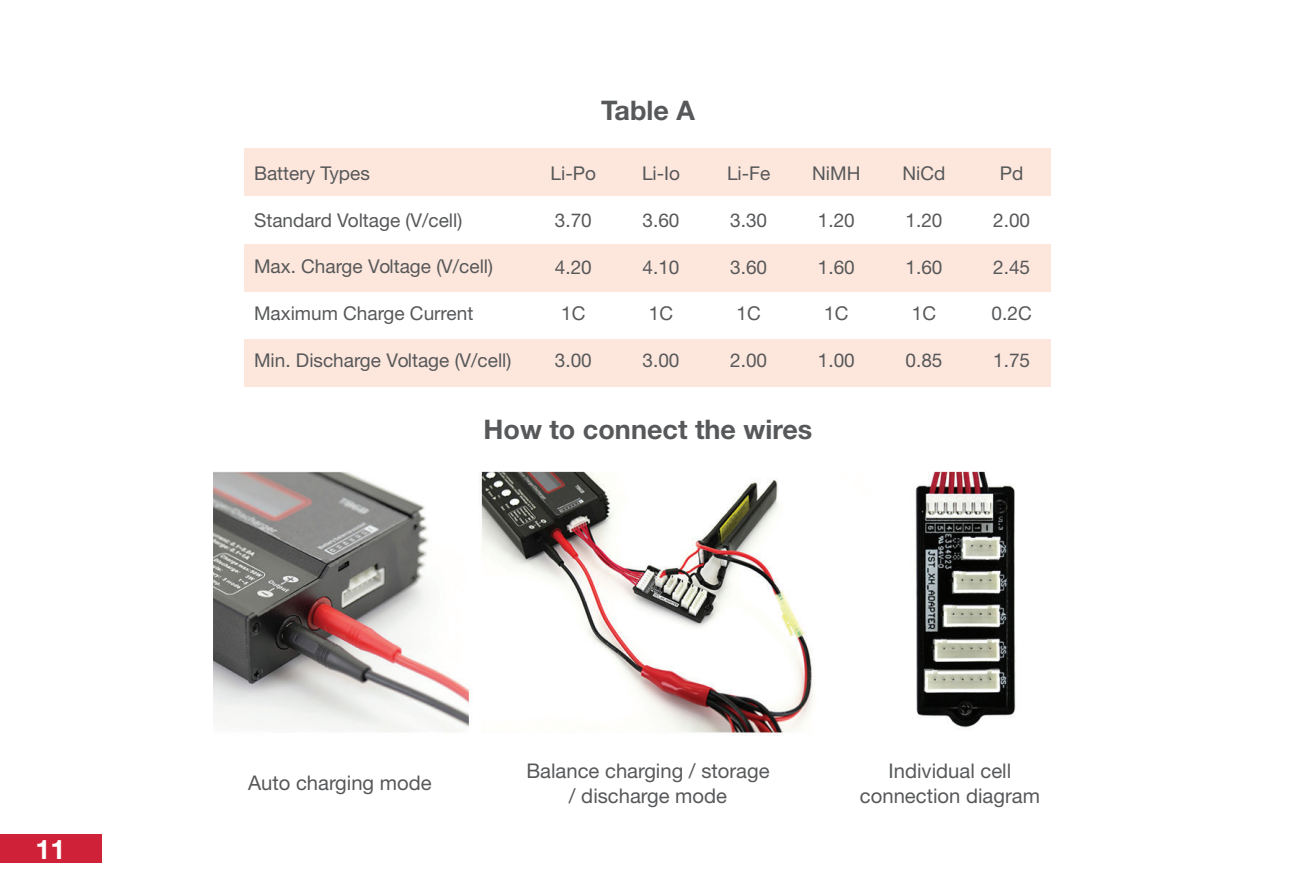
<style>
.page{position:relative;width:1296px;height:891px;background:#fff}
.page>*{position:absolute;margin:0;border:0;box-sizing:border-box;transform-origin:0 0}
.t1{font:700 27px "Helvetica Neue LT Std";color:#57585a}
.t2{font:700 27px "Helvetica Neue LT Std";color:#fff}
.t3{font:20.25px/24.3px "Helvetica Neue LT Std";color:#57585a;text-align:center}
.t4{font:19.12px "Helvetica Neue LT Std";color:#57585a}
</style>
<div class="page">
<div style="left:0;top:834px;width:101px;height:28px;background:#cf2238"></div>
<div style="left:245px;top:149px;width:806px;height:47px;background:#fde7dc"></div>
<div style="left:245px;top:339px;width:806px;height:48px;background:#fde7dc"></div>
<div style="left:245px;top:244px;width:806px;height:48px;background:#fde7dc"></div>
<img style="left:214px;top:471px;width:802px;height:265px">
<h1 class="t2" style="left:36px;top:833px;width:32px">11</h1>
<p class="t1" style="left:601px;top:93px;width:95px">Table A</p>
<p class="t4" style="left:642px;top:162px;width:40px">Li-Io</p>
<p class="t4" style="left:727px;top:162px;width:45px">Li-Fe</p>
<p class="t4" style="left:812px;top:162px;width:50px">NiMH</p>
<p class="t4" style="left:903px;top:162px;width:44px">NiCd</p>
<p class="t4" style="left:1000px;top:162px;width:25px">Pd</p>
<p class="t4" style="left:254px;top:162px;width:117px">Battery Types</p>
<p class="t4" style="left:551px;top:162px;width:47px">Li-Po</p>
<p class="t4" style="left:254px;top:209px;width:210px">Standard Voltage (V/cell)</p>
<p class="t4" style="left:254px;top:255px;width:241px">Max. Charge Voltage (V/cell)</p>
<p class="t4" style="left:254px;top:302px;width:221px">Maximum Charge Current</p>
<p class="t4" style="left:254px;top:348px;width:259px">Min. Discharge Voltage (V/cell)</p>
<p class="t4" style="left:555px;top:209px;width:39px">3.70</p>
<p class="t4" style="left:643px;top:209px;width:39px">3.60</p>
<p class="t4" style="left:730px;top:209px;width:39px">3.30</p>
<p class="t4" style="left:818px;top:209px;width:39px">1.20</p>
<p class="t4" style="left:906px;top:209px;width:39px">1.20</p>
<p class="t4" style="left:993px;top:209px;width:39px">2.00</p>
<p class="t4" style="left:555px;top:255px;width:39px">4.20</p>
<p class="t4" style="left:643px;top:255px;width:39px">4.10</p>
<p class="t4" style="left:730px;top:255px;width:39px">3.60</p>
<p class="t4" style="left:818px;top:255px;width:39px">1.60</p>
<p class="t4" style="left:906px;top:255px;width:39px">1.60</p>
<p class="t4" style="left:993px;top:255px;width:39px">2.45</p>
<p class="t4" style="left:561px;top:302px;width:26px">1C</p>
<p class="t4" style="left:649px;top:302px;width:26px">1C</p>
<p class="t4" style="left:737px;top:302px;width:26px">1C</p>
<p class="t4" style="left:824px;top:302px;width:26px">1C</p>
<p class="t4" style="left:912px;top:302px;width:26px">1C</p>
<p class="t4" style="left:992px;top:302px;width:42px">0.2C</p>
<p class="t4" style="left:555px;top:348px;width:39px">3.00</p>
<p class="t4" style="left:643px;top:348px;width:39px">3.00</p>
<p class="t4" style="left:730px;top:348px;width:39px">2.00</p>
<p class="t4" style="left:818px;top:348px;width:39px">1.00</p>
<p class="t4" style="left:906px;top:348px;width:39px">0.85</p>
<p class="t4" style="left:993px;top:348px;width:39px">1.75</p>
<p class="t1" style="left:484px;top:412px;width:330px">How to connect the wires</p>
<p class="t3" style="left:248px;top:771px;width:185px">Auto charging mode</p>
<p class="t3" style="left:526px;top:759px;width:245px">Balance charging / storage / discharge mode</p>
<p class="t3" style="left:889px;top:759px;width:124px">Individual cell</p>
<p class="t3" style="left:860px;top:783px;width:182px">connection diagram</p>
</div>
